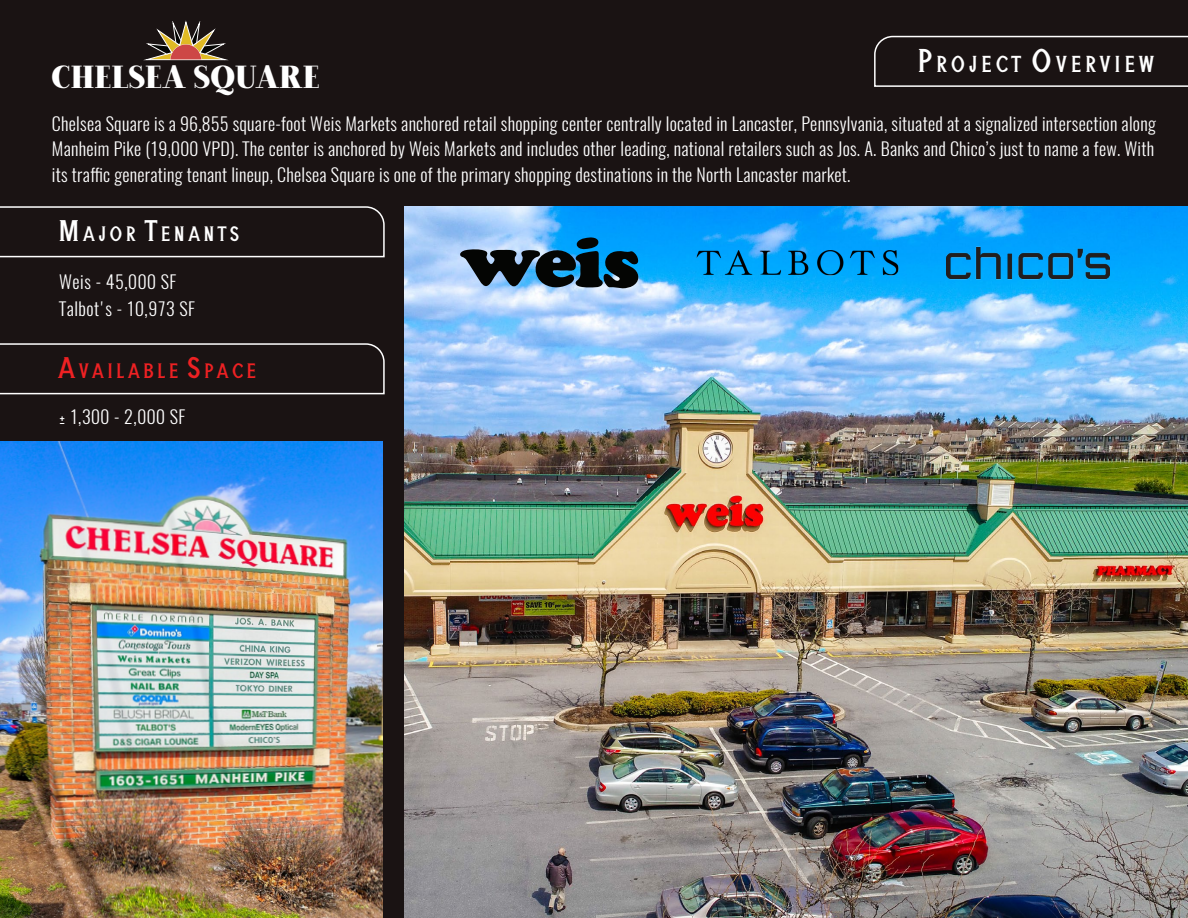
<style>
.page{position:relative;width:1188px;height:918px;background:#1a1313}
.page>*{position:absolute;margin:0;border:0;box-sizing:border-box;transform-origin:0 0}
.t1{font:900 31.95px "Farewell Angelina";color:#fff}
.t2{font:700 22.05px "Adney";letter-spacing:.145em;color:#fff}
.t3{font:700 19.95px "Adney";letter-spacing:.145em;color:#ee2123}
.t4{font:700 19.95px "Adney";letter-spacing:.145em;color:#fff}
.t5{font:300 18px/25.5px "Oswald";letter-spacing:.015em;color:#fff;text-align:justify}
.s1{font-size:31.5px}
.s2{font-size:28.5px}
</style>
<div class="page">
<svg style="left:873px;top:35px;width:315px;height:53px;background:#272121"></svg>
<svg style="left:0;top:206px;width:385px;height:52px;background:#272020"></svg>
<svg style="left:0;top:343px;width:385px;height:52px;background:#272020"></svg>
<img style="left:404px;top:206px;width:784px;height:712px">
<svg style="left:144px;top:21px;width:84px;height:39px;background:#644d39"></svg>
<img style="left:0;top:442px;width:382px;height:476px">
<svg style="left:460px;top:237px;width:178px;height:51px;background:#37607c"></svg>
<img style="left:947px;top:237px;width:162px;height:52px">
<img style="left:696px;top:237px;width:202px;height:52px">
<svg style="left:214px;top:695px;width:99px;height:12px"></svg>
<p class="t1" style="left:52px;top:59px;width:269px">CHELSEA SQUARE</p>
<p class="t2" style="left:917px;top:50px;width:239px"><span class="s1">P</span> ROJECT <span class="s1">O</span>VERVIEW</p>
<p class="t5" style="left:52px;top:111px;width:1105px">Chelsea Square is a 96,855 square-foot Weis Markets anchored retail shopping center centrally located in Lancaster, Pennsylvania, situated at a signalized intersection along Manheim Pike (19,000 VPD). The center is anchored by Weis Markets and includes other leading, national retailers such as Jos. A. Banks and Chico’s just to name a few. With its traffic generating tenant lineup, Chelsea Square is one of the primary shopping destinations in the North Lancaster market.</p>
<p class="t4" style="left:58px;top:221px;width:183px"><span class="s2">M</span>AJOR <span class="s2">T</span>ENANTS</p>
<p class="t5" style="left:59px;top:269px;width:119px">Weis - 45,000 SF</p>
<p class="t5" style="left:59px;top:296px;width:138px">Talbot's - 10,973 SF</p>
<p class="t3" style="left:58px;top:358px;width:200px"><span class="s2">A</span>VAILABLE <span class="s2">S</span>PACE</p>
<p class="t5" style="left:59px;top:404px;width:128px">± 1,300 - 2,000 SF</p>
</div>
